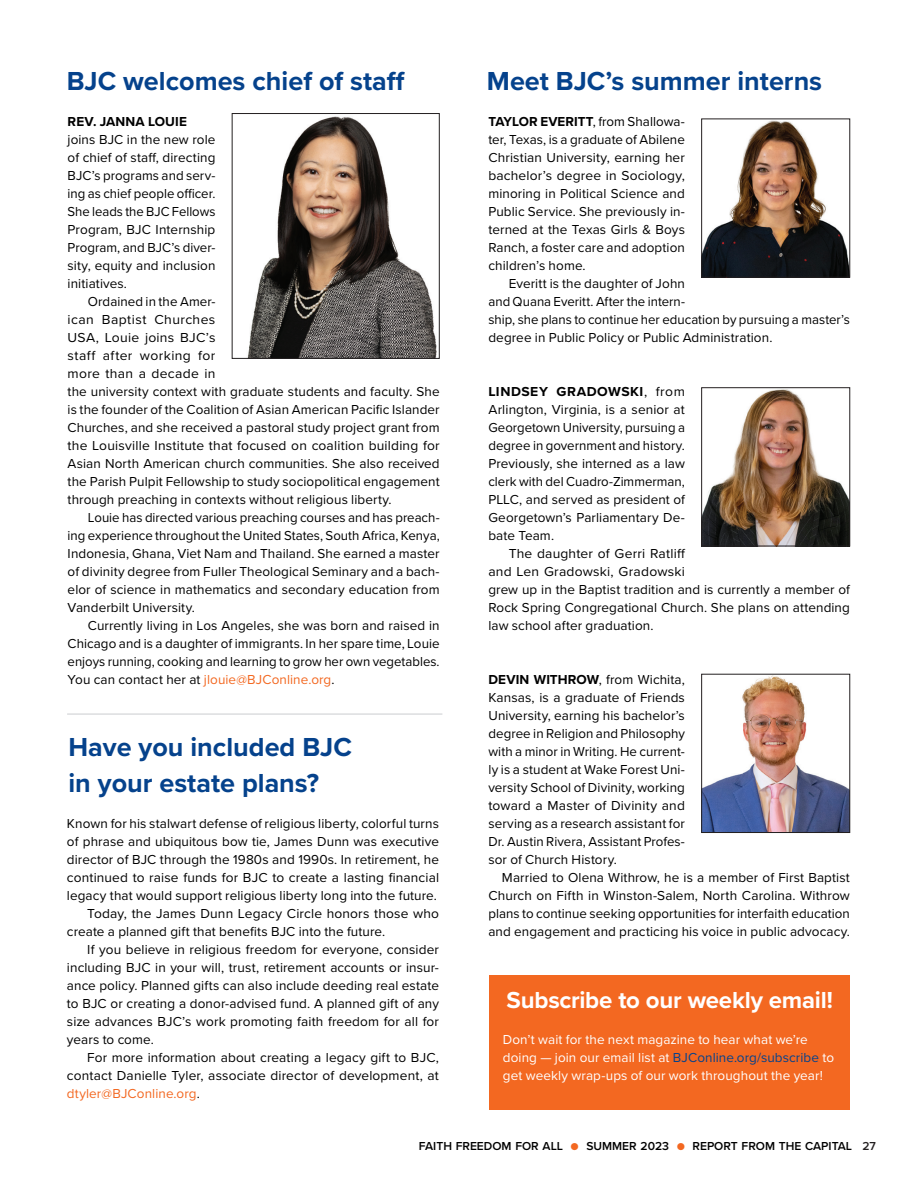
<style>
.page{position:relative;width:918px;height:1188px;background:#fff}
.page>*{position:absolute;margin:0;border:0;box-sizing:border-box;transform-origin:0 0}
.Headline-Small{font:700 27px/36px "Proxima Nova";color:#05428c}
.Body-Text-Full-Justi{font:700 24px "Proxima Nova";letter-spacing:-.01em;color:#fff}
.Body-Text-Full-Justi-2{font:13.5px/18px "Proxima Nova";letter-spacing:.005em;color:#000;text-align:justify}
.Body-Text-Full-Justi-3{font:13.5px/18px "Proxima Nova";letter-spacing:.005em;color:#fff}
.Body-Text-Full-Justi-4{font:700 13.5px "Proxima Nova";letter-spacing:.01em;color:#000}
.t1{font:600 12px "Proxima Nova";color:#000}
.t2{font:600 12px "Proxima Nova";color:#231f20}
.s1{color:#f36821}
.s2{font-weight:700}
.s3{color:#05428c}
.s4{font-weight:400;color:#f36821}
</style>
<div class="page">
<img style="left:703px;top:121px;width:145px;height:154px">
<div style="left:701px;top:119px;width:149px;height:158px;border:1px solid #231f20"></div>
<hr style="left:67px;top:713px;width:375px;height:2px;background:#dcdddf">
<img style="left:247px;top:116px;width:190px;height:241px">
<div style="left:232px;top:113px;width:207px;height:246px;border:1px solid #231f20"></div>
<img style="left:703px;top:390px;width:145px;height:154px">
<div style="left:701px;top:388px;width:149px;height:158px;border:1px solid #231f20"></div>
<img style="left:703px;top:676px;width:145px;height:155px">
<div style="left:701px;top:674px;width:149px;height:159px;border:1px solid #231f20"></div>
<div style="left:489px;top:975px;width:361px;height:135px;background:#f36821"></div>
<p class="Headline-Small" style="left:67px;top:62px;width:340px">BJC welcomes chief of staff</p>
<p class="Headline-Small" style="left:487px;top:62px;width:337px">Meet BJC’s summer interns</p>
<p class="Body-Text-Full-Justi-4" style="left:68px;top:111px;width:121px">REV. JANNA LOUIE</p>
<p class="Body-Text-Full-Justi-2" style="left:68px;top:130px;width:149px">joins BJC in the new role of chief of staff, directing BJC’s programs and serv&shy;ing as chief people officer.<br>She leads the BJC Fellows Program, BJC Internship Program, and BJC’s diver&shy;sity, equity and inclusion initiatives.</p>
<p class="Body-Text-Full-Justi-2" style="left:68px;top:292px;width:374px;text-align:left;text-indent:20px">Ordained in the Amer-<br>ican Baptist Churches<br>USA, Louie joins BJC’s<br>staff after working for<br>more than a decade in<br>the university context with graduate students and faculty. She is the founder of the Coalition of Asian American Pacific Islander Churches, and she received a pastoral study project grant from the Louisville Institute that focused on coalition building for Asian North American church communities. She also received the Parish Pulpit Fellowship to study sociopolitical engagement through preaching in contexts without religious liberty.</p>
<p class="Body-Text-Full-Justi-2" style="left:68px;top:508px;width:374px;text-indent:20px">Louie has directed various preaching courses and has preach&shy;ing experience throughout the United States, South Africa, Kenya, Indonesia, Ghana, Viet Nam and Thailand. She earned a master of divinity degree from Fuller Theological Seminary and a bach&shy;elor of science in mathematics and secondary education from Vanderbilt University.</p>
<p class="Body-Text-Full-Justi-2" style="left:68px;top:616px;width:374px;text-indent:20px">Currently living in Los Angeles, she was born and raised in Chicago and is a daughter of immigrants. In her spare time, Louie enjoys running, cooking and learning to grow her own vegetables.<br>You can contact her at <span class="s1">jlouie@BJConline.org</span>.</p>
<p class="Body-Text-Full-Justi-2" style="left:488px;top:112px;width:198px"><span class="s2">TAYLOR EVERITT</span>, from Shallowa&shy;ter, Texas, is a graduate of Abilene Christian University, earning her bachelor’s degree in Sociology, minoring in Political Science and Public Service. She previously in&shy;terned at the Texas Girls &amp; Boys Ranch, a foster care and adoption children’s home.</p>
<p class="Body-Text-Full-Justi-2" style="left:488px;top:274px;width:363px;text-align:left;text-indent:20px">Everitt is the daughter of John<br>and Quana Everitt. After the intern-<br>ship, she plans to continue her education by pursuing a master’s degree in Public Policy or Public Administration.</p>
<p class="Body-Text-Full-Justi-2" style="left:488px;top:382px;width:198px"><span class="s2">LINDSEY GRADOWSKI</span>, from Arlington, Virginia, is a senior at Georgetown University, pursuing a degree in government and history.<br>Previously, she interned as a law clerk with del Cuadro-Zimmerman, PLLC, and served as president of Georgetown’s Parliamentary De&shy;bate Team.</p>
<p class="Body-Text-Full-Justi-2" style="left:488px;top:544px;width:363px;text-align:left;text-indent:20px">The daughter of Gerri Ratliff<br>and Len Gradowski, Gradowski<br>grew up in the Baptist tradition and is currently a member of Rock Spring Congregational Church. She plans on attending law school after graduation.</p>
<p class="Body-Text-Full-Justi-2" style="left:488px;top:670px;width:198px"><span class="s2">DEVIN WITHROW</span>, from Wichita, Kansas, is a graduate of Friends University, earning his bachelor’s degree in Religion and Philosophy with a minor in Writing. He current&shy;ly is a student at Wake Forest Uni&shy;versity School of Divinity, working toward a Master of Divinity and serving as a research assistant for Dr. Austin Rivera, Assistant Profes&shy;sor of Church History.</p>
<p class="Body-Text-Full-Justi-2" style="left:488px;top:868px;width:363px;text-indent:14px">Married to Olena Withrow, he is a member of First Baptist Church on Fifth in Winston-Salem, North Carolina. Withrow plans to continue seeking opportunities for interfaith education and engagement and practicing his voice in public advocacy.</p>
<p class="Headline-Small" style="left:68px;top:728px;width:285px">Have you included BJC in your estate plans?</p>
<p class="Body-Text-Full-Justi-2" style="left:67px;top:814px;width:374px">Known for his stalwart defense of religious liberty, colorful turns of phrase and ubiquitous bow tie, James Dunn was executive director of BJC through the 1980s and 1990s. In retirement, he continued to raise funds for BJC to create a lasting financial legacy that would support religious liberty long into the future.</p>
<p class="Body-Text-Full-Justi-2" style="left:67px;top:904px;width:374px;text-indent:20px">Today, the James Dunn Legacy Circle honors those who create a planned gift that benefits BJC into the future.</p>
<p class="Body-Text-Full-Justi-2" style="left:67px;top:940px;width:374px;text-indent:20px">If you believe in religious freedom for everyone, consider including BJC in your will, trust, retirement accounts or insur&shy;ance policy. Planned gifts can also include deeding real estate to BJC or creating a donor-advised fund. A planned gift of any size advances BJC’s work promoting faith freedom for all for years to come.</p>
<p class="Body-Text-Full-Justi-2" style="left:67px;top:1048px;width:374px;text-indent:20px">For more information about creating a legacy gift to BJC, contact Danielle Tyler, associate director of development, at <span class="s1">dtyler@BJConline.org</span>.</p>
<p class="Body-Text-Full-Justi" style="left:507px;top:982px;width:328px">Subscribe to our weekly email!</p>
<p class="Body-Text-Full-Justi-3" style="left:503px;top:1030px;width:333px">Don’t wait for the next magazine to hear what we’re doing — join our email list at <span class="s3">BJConline.org/subscribe</span> to get weekly wrap-ups of our work throughout the year!</p>
<p class="t1" style="left:419px;top:1137px;width:435px">FAITH FREEDOM FOR ALL <span class="s4">●</span> SUMMER 2023 <span class="s4">●</span> REPORT FROM THE CAPITAL</p>
<p class="t2" style="left:862px;top:1137px;width:15px">27</p>
</div>
